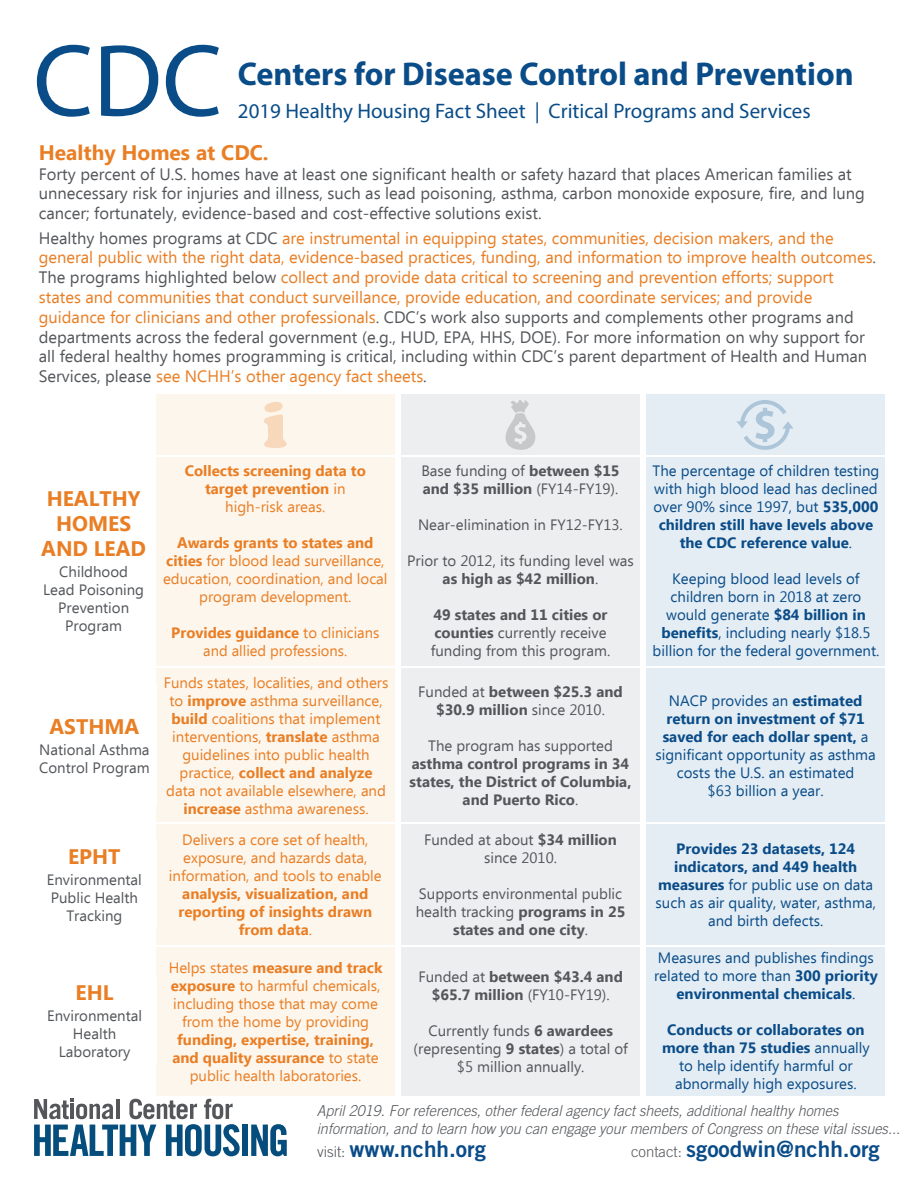
<style>
.page{position:relative;width:918px;height:1188px;background:#fff}
.page>*{position:absolute;margin:0;border:0;box-sizing:border-box;transform-origin:0 0}
.t1{font:103.5px "Myriad Pro";color:#094c88}
.t2{font:700 33px "Myriad Pro";color:#094c88}
.t3{font:22.5px "Trade Gothic LT Std Bd 2";color:#0a4c88}
.t4{font:21px "Myriad Pro";color:#094c88}
.t5{font:700 21px/25.2px "Ebrima";color:#e97e24;text-align:center}
.t6{font:16.5px/19.8px "Ebrima";color:#e97e24}
.t7{font:16.5px/19.8px "Ebrima";color:#53565a}
.t8{font:15px/18px "Ebrima";color:#0a4c88;text-align:center}
.t9{font:15px/18px "Ebrima";color:#e97e24;text-align:center}
.t10{font:15px/18px "Ebrima";color:#53565a;text-align:center}
.t11{font:700 15px/18px "Ebrima";color:#e97e24;text-align:center}
.t12{font:700 15px/18px "Ebrima";color:#53565a;text-align:center}
.t13{font:italic 300 15px/18px "Trade Gothic LT Std";color:#53565a;scale:.96 1}
.s1{color:#53565a}
.s2{font-weight:400}
.s3{font-weight:700}
.s4{font-family:"Trade Gothic LT Std";font-weight:300;font-size:15px;color:#53565a}
</style>
<div class="page">
<div style="left:646px;top:395px;width:238px;height:701px;background:#e4edf4"></div>
<div style="left:401px;top:395px;width:239px;height:701px;background:#edeeef"></div>
<div style="left:156px;top:395px;width:239px;height:701px;background:#fdf6ed"></div>
<svg style="left:264px;top:402px;width:23px;height:46px"></svg>
<svg style="left:505px;top:400px;width:31px;height:50px"></svg>
<svg style="left:736px;top:400px;width:58px;height:50px"></svg>
<hr style="left:33px;top:822px;width:852px;height:2px;background:#fff">
<hr style="left:33px;top:455px;width:852px;height:1px;background:#fff">
<div style="left:32px;top:685px;width:125px;height:121px;background:#fff"></div>
<hr style="left:32px;top:666px;width:852px;height:2px;background:#fff">
<svg style="left:34px;top:1098px;width:206px;height:58px"></svg>
<div style="left:242px;top:1125px;width:6px;height:31px;background:#044d7c"></div>
<svg style="left:251px;top:1124px;width:36px;height:32px"></svg>
<hr style="left:33px;top:945px;width:853px;height:1px;background:#fff">
<h1 class="t1" style="left:33px;top:17px;width:190px">CDC</h1>
<h2 class="t2" style="left:238px;top:52px;width:617px">Centers for Disease Control and Prevention</h2>
<p class="t4" style="left:238px;top:98px;width:574px">2019 Healthy Housing Fact Sheet | Critical Programs and Services</p>
<p class="t5" style="left:39px;top:141px;width:231px">Healthy Homes at CDC.</p>
<p class="t7" style="left:39px;top:165px;width:827px">Forty percent of U.S. homes have at least one significant health or safety hazard that places American families at unnecessary risk for injuries and illness, such as lead poisoning, asthma, carbon monoxide exposure, fire, and lung cancer; fortunately, evidence-based and cost-effective solutions exist.</p>
<p class="t6" style="left:39px;top:229px;width:839px"><span class="s1">Healthy homes programs at CDC</span> are instrumental in equipping states, communities, decision makers, and the general public with the right data, evidence-based practices, funding, and information to improve health outcomes<span class="s1">.<br>The programs highlighted below</span> collect and provide data critical to screening and prevention efforts; support states and communities that conduct surveillance, provide education, and coordinate services; and provide guidance for clinicians and other professionals<span class="s1">. CDC’s work also supports and complements other programs and departments across the federal government (e.g., HUD, EPA, HHS, DOE). For more information on why support for all federal healthy homes programming is critical, including within CDC’s parent department of Health and Human Services, please</span> see NCHH’s other agency fact sheets<span class="s1">.</span></p>
<p class="t5" style="left:41px;top:487px;width:106px">HEALTHY<br>HOMES<br>AND LEAD</p>
<p class="t10" style="left:43px;top:564px;width:102px">Childhood<br>Lead Poisoning<br>Prevention<br>Program</p>
<p class="t5" style="left:49px;top:715px;width:91px">ASTHMA</p>
<p class="t10" style="left:39px;top:741px;width:112px;text-align:left">National Asthma<br>Control Program</p>
<p class="t5" style="left:68px;top:845px;width:54px">EPHT</p>
<p class="t10" style="left:47px;top:871px;width:96px">Environmental<br>Public Health<br>Tracking</p>
<p class="t5" style="left:76px;top:981px;width:39px">EHL</p>
<p class="t10" style="left:47px;top:1008px;width:96px">Environmental<br>Health<br>Laboratory</p>
<p class="t11" style="left:185px;top:463px;width:183px">Collects screening data to target prevention <span class="s2">in high-risk areas.</span></p>
<p class="t9" style="left:163px;top:535px;width:226px"><span class="s3">Awards grants to states and cities</span> for blood lead surveillance, education, coordination, and local program development.</p>
<p class="t9" style="left:171px;top:625px;width:210px"><span class="s3">Provides guidance</span> to clinicians and allied professions.</p>
<p class="t10" style="left:421px;top:463px;width:200px;text-align:left">Base funding of <span class="s3">between $15 and $35 million</span> (FY14-FY19).</p>
<p class="t10" style="left:418px;top:517px;width:206px">Near-elimination in FY12-FY13.</p>
<p class="t10" style="left:407px;top:553px;width:228px">Prior to 2012, its funding level was <span class="s3">as high as $42 million</span>.</p>
<p class="t10" style="left:431px;top:607px;width:181px;text-align:left"><span class="s3">49 states and 11 cities or counties</span> currently receive funding from this program.</p>
<p class="t9" style="left:164px;top:674px;width:226px">Funds states, localities, and others to <span class="s3">improve</span> asthma surveillance, <span class="s3">build</span> coalitions that implement interventions, <span class="s3">translate</span> asthma guidelines into public health practice, <span class="s3">collect and analyze </span>data not available elsewhere, and <span class="s3">increase</span> asthma awareness.</p>
<p class="t12" style="left:418px;top:683px;width:206px"><span class="s2">Funded at</span> between $25.3 and $30.9 million <span class="s2">since 2010.</span></p>
<p class="t10" style="left:428px;top:738px;width:186px">The program has supported</p>
<p class="t12" style="left:410px;top:755px;width:223px">asthma control programs in 34 states, the District of Columbia, and Puerto Rico<span class="s2">.</span></p>
<p class="t9" style="left:169px;top:832px;width:214px">Delivers a core set of health, exposure, and hazards data, information, and tools to enable</p>
<p class="t11" style="left:179px;top:885px;width:195px">analysis, visualization, and reporting of insights drawn from data<span class="s2">.</span></p>
<p class="t9" style="left:169px;top:959px;width:215px">Helps states <span class="s3">measure and track exposure</span> to harmful chemicals, including those that may come from the home by providing</p>
<p class="t11" style="left:172px;top:1031px;width:208px">funding, expertise, training, and quality assurance <span class="s2">to state public health laboratories.</span></p>
<p class="t10" style="left:424px;top:832px;width:194px">Funded at about <span class="s3">$34 million </span>since 2010.</p>
<p class="t10" style="left:416px;top:886px;width:211px">Supports environmental public health tracking <span class="s3">programs in 25 states and one city</span>.</p>
<p class="t12" style="left:418px;top:968px;width:206px"><span class="s2">Funded at</span> between $43.4 and $65.7 million <span class="s2">(FY10-FY19).</span></p>
<p class="t10" style="left:414px;top:1022px;width:216px">Currently funds <span class="s3">6 awardees </span>(representing <span class="s3">9 states</span>) a total of $5 million annually.</p>
<p class="t8" style="left:653px;top:463px;width:228px">The percentage of children testing with high blood lead has declined over 90% since 1997, but <span class="s3">535,000 children still have levels above the CDC reference value</span>.</p>
<p class="t8" style="left:653px;top:571px;width:228px">Keeping blood lead levels of children born in 2018 at zero would generate <span class="s3">$84 billion in benefits</span>, including nearly $18.5 billion for the federal government.</p>
<p class="t8" style="left:655px;top:693px;width:222px">NACP provides an <span class="s3">estimated return on investment of $71 saved for each dollar spent,</span> a significant opportunity as asthma costs the U.S. an estimated<br>$63 billion a year.</p>
<p class="t8" style="left:656px;top:841px;width:222px"><span class="s3">Provides 23 datasets, 124 indicators, and 449 health measures</span> for public use on data such as air quality, water, asthma, and birth defects.</p>
<p class="t8" style="left:654px;top:950px;width:225px">Measures and publishes findings related to more than <span class="s3">300 priority environmental chemicals</span>.</p>
<p class="t8" style="left:662px;top:1022px;width:209px"><span class="s3">Conducts or collaborates on more than 75 studies</span> annually to help identify harmful or abnormally high exposures.</p>
<p class="t13" style="left:317px;top:1102px;width:609px">April 2019. For references, other federal agency fact sheets, additional healthy homes information, and to learn how you can engage your members of Congress on these vital issues...</p>
<h3 class="t3" style="left:317px;top:1135px;width:170px"><span class="s4">visit:</span> www.nchh.org</h3>
<h3 class="t3" style="left:631px;top:1135px;width:250px"><span class="s4">contact:</span> sgoodwin@nchh.org</h3>
</div>
